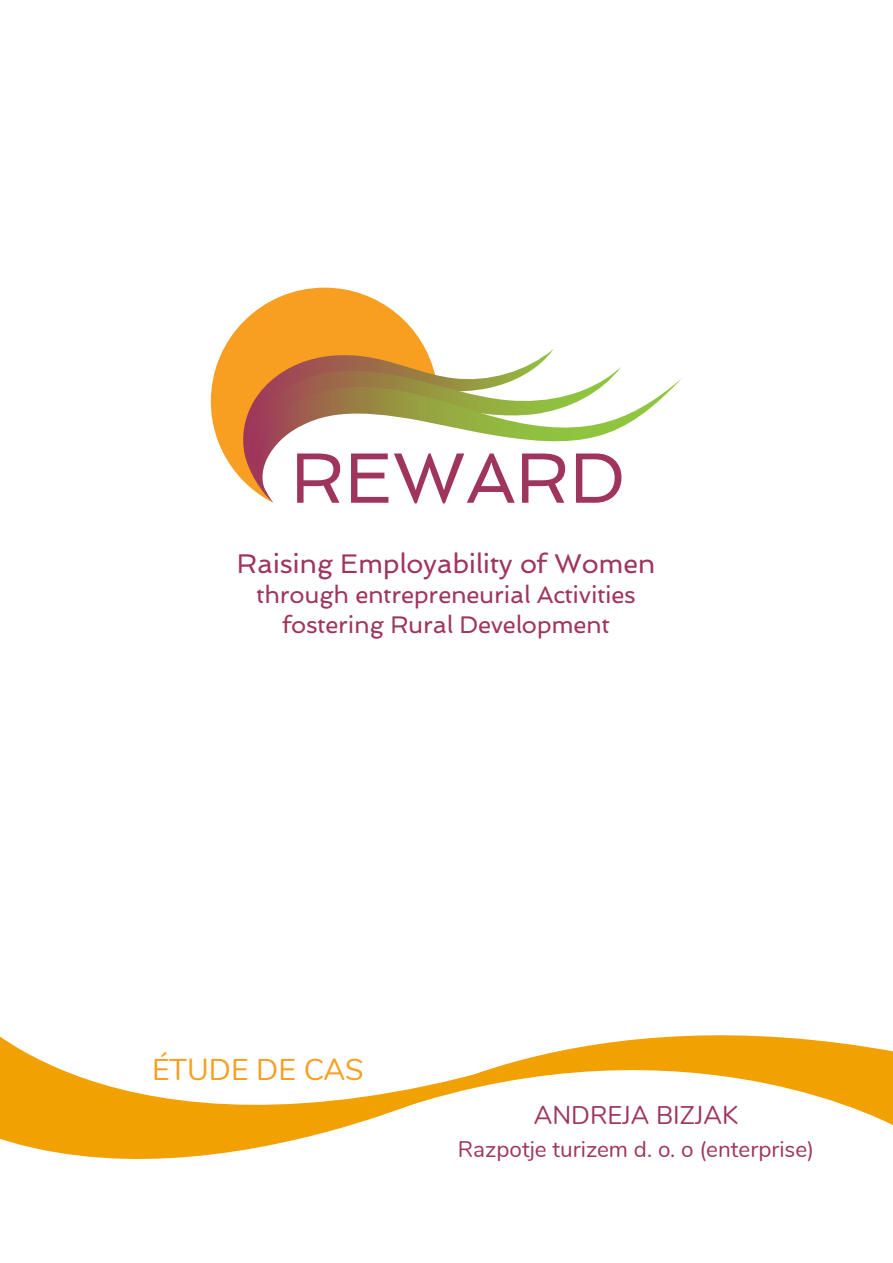
<style>
.page{position:relative;width:893px;height:1263px;background:#fff}
.page>*{position:absolute;margin:0;border:0;box-sizing:border-box;transform-origin:0 0}
.t1{font:30px "Nunito";color:#f89e20}
.t2{font:27px "Spinnaker";letter-spacing:-.01em;color:#9f355c}
.t3{font:25.5px "Nunito";color:#9f355c}
.t4{font:24px "Spinnaker";letter-spacing:-.01em;color:#9f355c}
.t5{font:22.5px "Nunito";color:#9f355c}
</style>
<div class="page">
<svg style="left:0;top:1036px;width:395px;height:123px"></svg>
<svg style="left:395px;top:1035px;width:498px;height:90px"></svg>
<svg style="left:211px;top:288px;width:215px;height:191px;fill:#f89e21"></svg>
<svg style="left:241px;top:349px;width:313px;height:136px"></svg>
<svg style="left:249px;top:366px;width:372px;height:12px"></svg>
<svg style="left:248px;top:378px;width:434px;height:125px"></svg>
<svg style="left:297px;top:453px;width:43px;height:50px"></svg>
<svg style="left:351px;top:453px;width:37px;height:50px"></svg>
<svg style="left:394px;top:453px;width:121px;height:50px"></svg>
<svg style="left:522px;top:453px;width:43px;height:50px"></svg>
<svg style="left:576px;top:453px;width:45px;height:50px"></svg>
<p class="t2" style="left:237px;top:547px;width:420px">Raising Employability of Women</p>
<p class="t4" style="left:256px;top:580px;width:381px">through entrepreneurial Activities</p>
<p class="t4" style="left:282px;top:610px;width:329px">fostering Rural Development</p>
<p class="t1" style="left:152px;top:1047px;width:213px">ÉTUDE DE CAS</p>
<p class="t3" style="left:534px;top:1096px;width:206px">ANDREJA BIZJAK</p>
<p class="t5" style="left:458px;top:1132px;width:358px">Razpotje turizem d. o. o (enterprise)</p>
</div>
